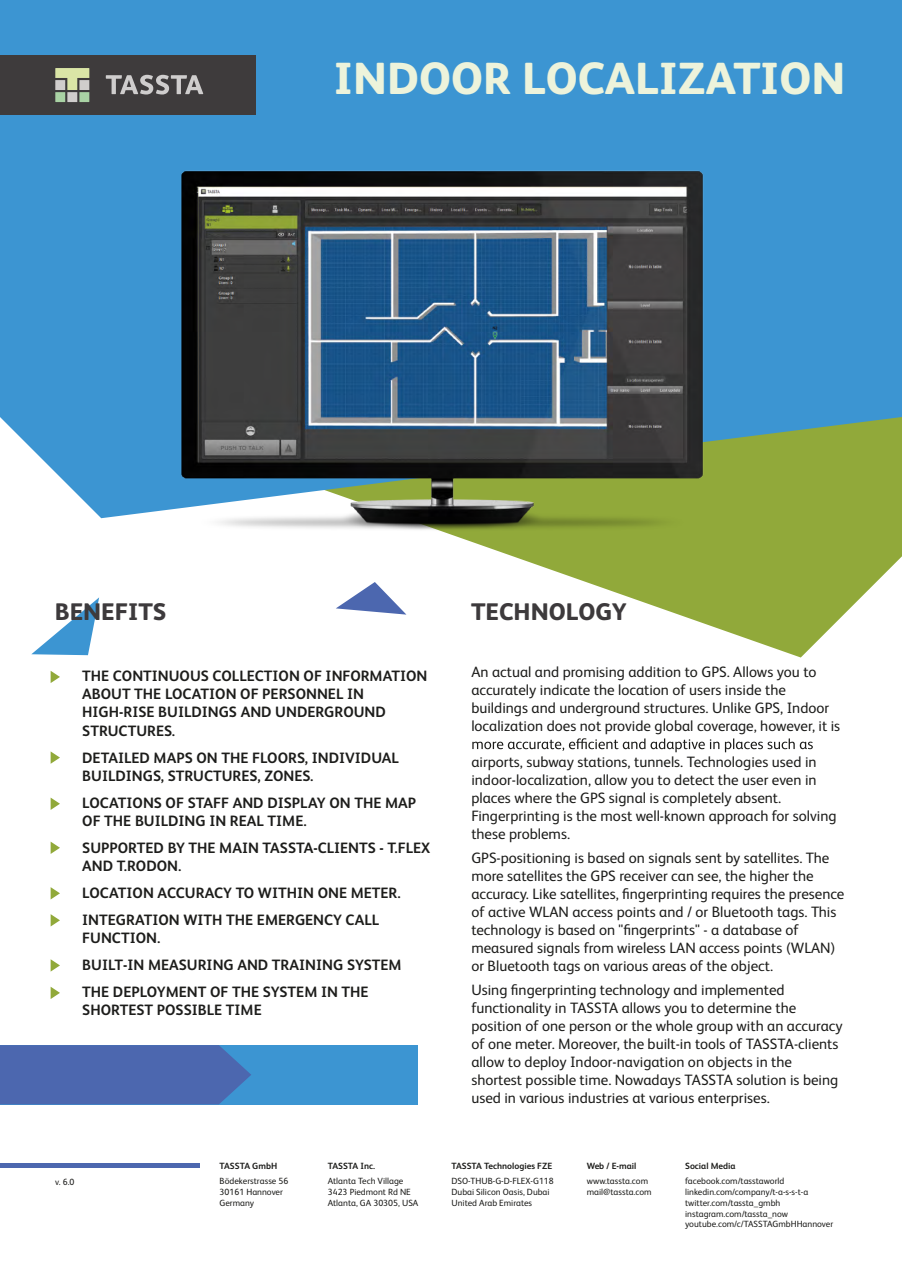
<style>
.page{position:relative;width:902px;height:1272px;background:#fff}
.page>*{position:absolute;margin:0;border:0;box-sizing:border-box;transform-origin:0 0}
.t1{font:800 45px "FS Albert Pro";color:#edf3db}
.t2{font:800 24px "FS Albert Pro";color:#3d3a3c}
.t3{font:15px/18px "FS Albert Pro";color:#1d1d1b}
.t4{font:700 15px/18px "FS Albert Pro";color:#1d1d1b}
.t5{font:9px/10.8px "FS Albert Pro";color:#1d1d1b}
.t6{font:700 9px "FS Albert Pro";color:#1d1d1b}
</style>
<div class="page">
<svg style="left:472px;top:738px;width:340px;height:14px"></svg>
<div style="left:0;top:1044px;width:418px;height:60px;background:#3c95d2"></div>
<svg style="left:79px;top:518px;width:822px;height:139px"></svg>
<div style="left:0;top:0;width:901px;height:518px;background:#3c95d2"></div>
<svg style="left:336px;top:582px;width:70px;height:32px"></svg>
<svg style="left:31px;top:597px;width:68px;height:58px"></svg>
<div style="left:0;top:55px;width:255px;height:60px;background:#3e3b3c"></div>
<svg style="left:106px;top:75px;width:97px;height:19px"></svg>
<div style="left:67px;top:92px;width:10px;height:10px;background:#d0cdcc"></div>
<div style="left:79px;top:92px;width:10px;height:10px;background:#a9d2a4"></div>
<div style="left:55px;top:92px;width:10px;height:10px;background:#a9d2a4"></div>
<svg style="left:55px;top:68px;width:34px;height:22px"></svg>
<hr style="left:0;top:1163px;width:200px;height:4px;background:#4c67af">
<svg style="left:51px;top:671px;width:9px;height:12px"></svg>
<svg style="left:51px;top:751px;width:9px;height:12px"></svg>
<svg style="left:51px;top:798px;width:9px;height:12px"></svg>
<svg style="left:51px;top:842px;width:9px;height:12px"></svg>
<svg style="left:51px;top:887px;width:9px;height:12px"></svg>
<svg style="left:51px;top:914px;width:9px;height:12px"></svg>
<svg style="left:51px;top:959px;width:9px;height:12px"></svg>
<svg style="left:51px;top:987px;width:9px;height:12px"></svg>
<img style="left:60px;top:148px;width:764px;height:416px">
<div style="left:0;top:1045px;width:251px;height:59px;background:#4c67af"></div>
<h1 class="t1" style="left:334px;top:43px;width:513px">INDOOR LOCALIZATION</h1>
<h2 class="t2" style="left:55px;top:593px;width:113px">BENEFITS</h2>
<h2 class="t2" style="left:471px;top:593px;width:157px">TECHNOLOGY</h2>
<p class="t4" style="left:82px;top:666px;width:347px">THE CONTINUOUS COLLECTION OF INFORMATION<br>ABOUT THE LOCATION OF PERSONNEL IN<br>HIGH-RISE BUILDINGS AND UNDERGROUND<br>STRUCTURES.</p>
<p class="t4" style="left:82px;top:747px;width:318px">DETAILED MAPS ON THE FLOORS, INDIVIDUAL<br>BUILDINGS, STRUCTURES, ZONES.</p>
<p class="t4" style="left:82px;top:792px;width:335px">LOCATIONS OF STAFF AND DISPLAY ON THE MAP<br>OF THE BUILDING IN REAL TIME.</p>
<p class="t4" style="left:82px;top:837px;width:349px">SUPPORTED BY THE MAIN TASSTA-CLIENTS - T.FLEX<br>AND T.RODON.</p>
<p class="t4" style="left:82px;top:878px;width:320px;line-height:27px">LOCATION ACCURACY TO WITHIN ONE METER.<br>INTEGRATION WITH THE EMERGENCY CALL</p>
<p class="t4" style="left:82px;top:923px;width:321px;line-height:27px">FUNCTION.<br>BUILT-IN MEASURING AND TRAINING SYSTEM<br>THE DEPLOYMENT OF THE SYSTEM IN THE</p>
<p class="t4" style="left:82px;top:999px;width:181px">SHORTEST POSSIBLE TIME</p>
<p class="t3" style="left:471px;top:661px;width:370px">An actual and promising addition to GPS. Allows you to accurately indicate the location of users inside the buildings and underground structures. Unlike GPS, Indoor localization does not provide global coverage, however, it is</p>
<p class="t3" style="left:471px;top:751px;width:367px">airports, subway stations, tunnels. Technologies used in indoor-localization, allow you to detect the user even in places where the GPS signal is completely absent.<br>Fingerprinting is the most well-known approach for solving these problems.</p>
<p class="t3" style="left:471px;top:847px;width:374px">GPS-positioning is based on signals sent by satellites. The more satellites the GPS receiver can see, the higher the accuracy. Like satellites, fingerprinting requires the presence of active WLAN access points and / or Bluetooth tags. This technology is based on "fingerprints" - a database of measured signals from wireless LAN access points (WLAN) or Bluetooth tags on various areas of the object.</p>
<p class="t3" style="left:471px;top:979px;width:372px">Using fingerprinting technology and implemented functionality in TASSTA allows you to determine the position of one person or the whole group with an accuracy of one meter. Moreover, the built-in tools of TASSTA-clients allow to deploy Indoor-navigation on objects in the shortest possible time. Nowadays TASSTA solution is being used in various industries at various enterprises.</p>
<p class="t5" style="left:55px;top:1175px;width:21px">v. 6.0</p>
<p class="t6" style="left:219px;top:1159px;width:59px">TASSTA GmbH</p>
<p class="t5" style="left:219px;top:1174px;width:70px">Bödekerstrasse 56<br>30161 Hannover<br>Germany</p>
<p class="t6" style="left:328px;top:1159px;width:49px">TASSTA Inc.</p>
<p class="t5" style="left:328px;top:1174px;width:92px">Atlanta Tech Village<br>3423 Piedmont Rd NE<br>Atlanta, GA 30305, USA</p>
<p class="t6" style="left:451px;top:1159px;width:102px">TASSTA Technologies FZE</p>
<p class="t5" style="left:451px;top:1174px;width:104px">DSO-THUB-G-D-FLEX-G118<br>Dubai Silicon Oasis, Dubai<br>United Arab Emirates</p>
<p class="t6" style="left:586px;top:1159px;width:51px">Web / E-mail</p>
<p class="t5" style="left:586px;top:1174px;width:67px">www.tassta.com mail@tassta.com</p>
<p class="t6" style="left:685px;top:1159px;width:52px">Social Media</p>
<p class="t5" style="left:685px;top:1174px;width:150px">facebook.com/tasstaworld linkedin.com/company/t-a-s-s-t-a twitter.com/tassta_gmbh instagram.com/tassta_now youtube.com/c/TASSTAGmbHHannover</p>
</div>
